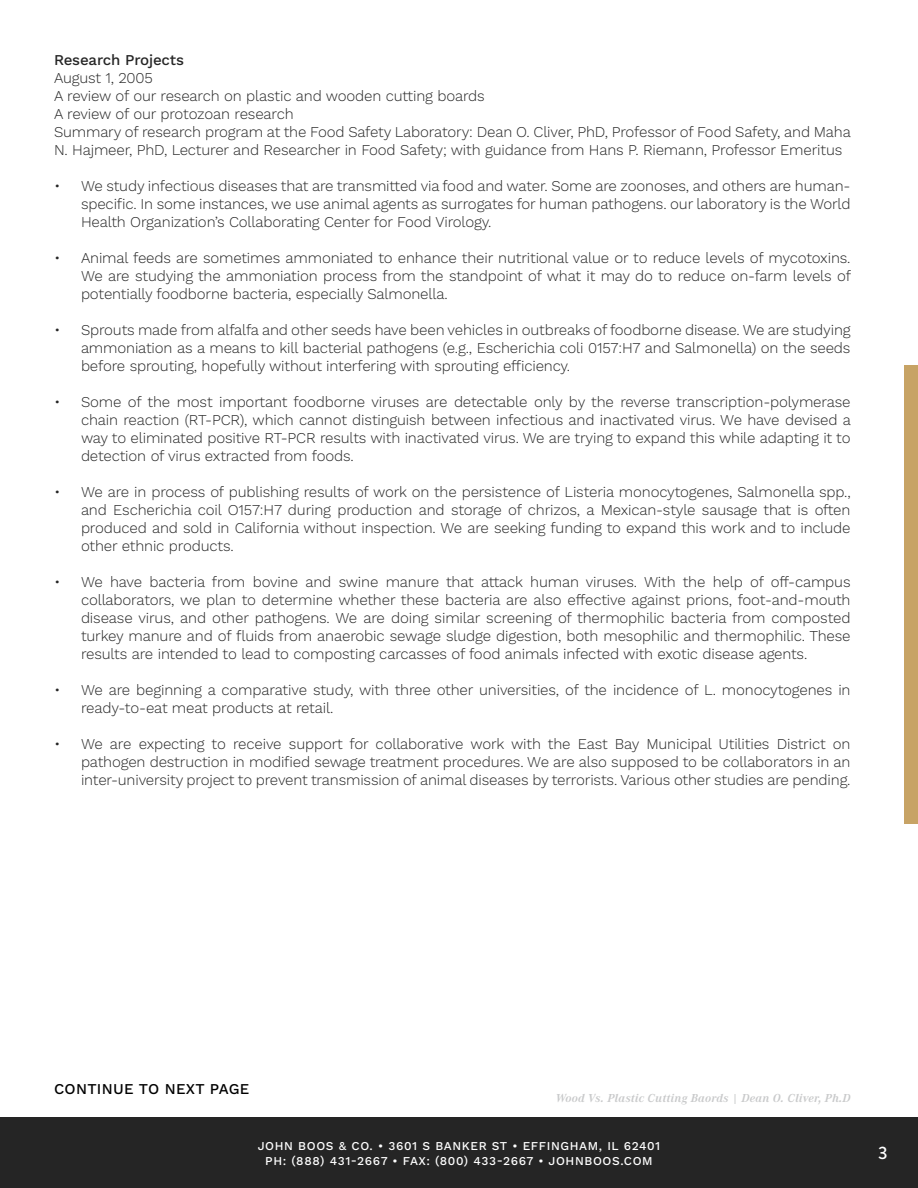
<style>
.page{position:relative;width:918px;height:1188px;background:#fff}
.page>*{position:absolute;margin:0;border:0;box-sizing:border-box;transform-origin:0 0}
.t1{font:500 18px "Brandon Grotesque";color:#fff}
.t2{font:300 15px/18px "Work Sans";letter-spacing:-.01em;color:#252525;text-align:justify}
.t3{font:500 15px "Work Sans";letter-spacing:.02em;color:#000}
.t4{font:500 15px "Work Sans";letter-spacing:-.01em;color:#252525}
.t5{font:500 12px/14.4px "Work Sans";letter-spacing:.05em;color:#fff;text-align:center}
.t6{font:italic 700 12px "Corporate A Pro";letter-spacing:.02em;color:#c9cacb}
</style>
<div class="page">
<div style="left:0;top:1118px;width:918px;height:70px;background:#252525"></div>
<div style="left:905px;top:365px;width:13px;height:458px;background:#c7a365"></div>
<p class="t4" style="left:54px;top:51px;width:132px">Research Projects</p>
<p class="t2" style="left:54px;top:70px;width:100px">August 1, 2005</p>
<p class="t2" style="left:54px;top:88px;width:432px">A review of our research on plastic and wooden cutting boards</p>
<p class="t2" style="left:54px;top:106px;width:241px">A review of our protozoan research</p>
<p class="t2" style="left:54px;top:124px;width:798px">Summary of research program at the Food Safety Laboratory: Dean O. Cliver, PhD, Professor of Food Safety, and Maha<br>N. Hajmeer, PhD, Lecturer and Researcher in Food Safety; with guidance from Hans P. Riemann, Professor Emeritus</p>
<p class="t2" style="left:81px;top:178px;width:771px;text-indent:-27px">• We study infectious diseases that are transmitted via food and water. Some are zoonoses, and others are human&shy;specific. In some instances, we use animal agents as surrogates for human pathogens. our laboratory is the World Health Organization’s Collaborating Center for Food Virology.</p>
<p class="t2" style="left:81px;top:250px;width:772px;text-indent:-27px">• Animal feeds are sometimes ammoniated to enhance their nutritional value or to reduce levels of mycotoxins.<br>We are studying the ammoniation process from the standpoint of what it may do to reduce on-farm levels of potentially foodborne bacteria, especially Salmonella.</p>
<p class="t2" style="left:81px;top:322px;width:771px;text-indent:-27px">• Sprouts made from alfalfa and other seeds have been vehicles in outbreaks of foodborne disease. We are studying ammoniation as a means to kill bacterial pathogens (e.g., Escherichia coli 0157:H7 and Salmonella) on the seeds before sprouting, hopefully without interfering with sprouting efficiency.</p>
<p class="t2" style="left:81px;top:394px;width:772px;text-indent:-27px">• Some of the most important foodborne viruses are detectable only by the reverse transcription-polymerase chain reaction (RT-PCR), which cannot distinguish between infectious and inactivated virus. We have devised a way to eliminated positive RT-PCR results with inactivated virus. We are trying to expand this while adapting it to detection of virus extracted from foods.</p>
<p class="t2" style="left:81px;top:484px;width:771px;text-indent:-27px">• We are in process of publishing results of work on the persistence of Listeria monocytogenes, Salmonella spp., and Escherichia coil O157:H7 during production and storage of chrizos, a Mexican-style sausage that is often produced and sold in California without inspection. We are seeking funding to expand this work and to include other ethnic products.</p>
<p class="t2" style="left:81px;top:574px;width:771px;text-indent:-27px">• We have bacteria from bovine and swine manure that attack human viruses. With the help of off-campus collaborators, we plan to determine whether these bacteria are also effective against prions, foot-and-mouth disease virus, and other pathogens. We are doing similar screening of thermophilic bacteria from composted turkey manure and of fluids from anaerobic sewage sludge digestion, both mesophilic and thermophilic. These results are intended to lead to composting carcasses of food animals infected with exotic disease agents.</p>
<p class="t2" style="left:81px;top:682px;width:771px;text-indent:-27px">• We are beginning a comparative study, with three other universities, of the incidence of L. monocytogenes in ready-to-eat meat products at retail.</p>
<p class="t2" style="left:81px;top:736px;width:771px;text-indent:-27px">• We are expecting to receive support for collaborative work with the East Bay Municipal Utilities District on pathogen destruction in modified sewage treatment procedures. We are also supposed to be collaborators in an inter-university project to prevent transmission of animal diseases by terrorists. Various other studies are pending.</p>
<p class="t3" style="left:54px;top:1080px;width:197px">CONTINUE TO NEXT PAGE</p>
<p class="t6" style="left:556px;top:1089px;width:296px">Wood Vs. Plastic Cutting Baords | Dean O. Cliver, Ph.D</p>
<p class="t5" style="left:258px;top:1140px;width:404px">JOHN BOOS &amp; CO. • 3601 S BANKER ST • EFFINGHAM, IL 62401<br>PH: (888) 431-2667 • FAX: (800) 433-2667 • JOHNBOOS.COM</p>
<p class="t1" style="left:878px;top:1141px;width:11px">3</p>
</div>
